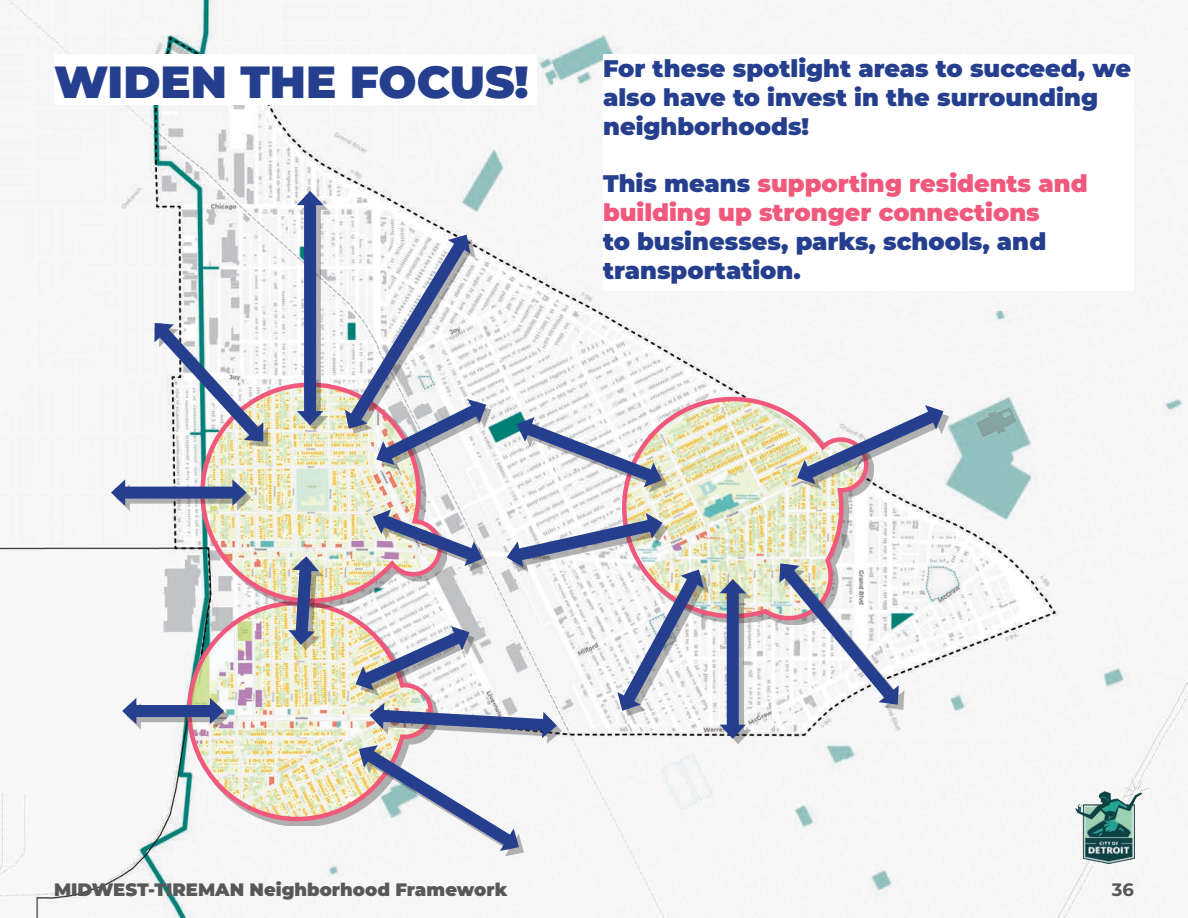
<style>
.page{position:relative;width:1188px;height:918px;background:#f6f6f7}
.page>*{position:absolute;margin:0;border:0;box-sizing:border-box;transform-origin:0 0}
.t1{font:900 45px "Montserrat";color:#253f8e}
.t2{font:900 24px/28.8px "Montserrat";color:#253f8e}
.t3{font:900 24px/28.8px "Montserrat";color:#f0597c}
.t4{font:900 18px "Montserrat";color:#57585a}
.t5{font:700 18px "Montserrat";color:#57585a}
.s1{color:#253f8e}
</style>
<div class="page">
<div style="left:54px;top:54px;width:483px;height:51px;background:#fff"></div>
<div style="left:116px;top:196px;width:832px;height:660px;background:#231f20;opacity:.33"></div>
<img style="left:289px;top:552px;width:30px;height:97px">
<div style="left:304px;top:200px;width:12px;height:216px;background:#253f8e"></div>
<svg style="left:297px;top:411px;width:26px;height:14px"></svg>
<svg style="left:297px;top:191px;width:26px;height:14px"></svg>
<div style="left:727px;top:588px;width:12px;height:142px;background:#253f8e"></div>
<svg style="left:720px;top:579px;width:26px;height:14px"></svg>
<svg style="left:720px;top:725px;width:26px;height:14px"></svg>
<svg style="left:509px;top:412px;width:160px;height:80px"></svg>
<svg style="left:789px;top:399px;width:162px;height:91px"></svg>
<svg style="left:769px;top:553px;width:140px;height:162px"></svg>
<div style="left:131px;top:705px;width:84px;height:12px;background:#253f8e"></div>
<svg style="left:210px;top:698px;width:14px;height:26px"></svg>
<svg style="left:122px;top:698px;width:14px;height:26px"></svg>
<svg style="left:144px;top:313px;width:130px;height:139px"></svg>
<svg style="left:337px;top:226px;width:157px;height:246px"></svg>
<svg style="left:348px;top:504px;width:363px;height:355px"></svg>
<div style="left:120px;top:487px;width:118px;height:12px;background:#253f8e"></div>
<svg style="left:232px;top:479px;width:15px;height:27px"></svg>
<svg style="left:111px;top:479px;width:14px;height:27px"></svg>
<div style="left:603px;top:54px;width:531px;height:237px;background:#fff"></div>
<img style="left:1076px;top:780px;width:73px;height:84px">
<h1 class="t1" style="left:54px;top:48px;width:476px">WIDEN THE FOCUS!</h1>
<p class="t2" style="left:603px;top:53px;width:530px">For these spotlight areas to succeed, we also have to invest in the surrounding neighborhoods!</p>
<p class="t3" style="left:603px;top:168px;width:486px"><span class="s1">This means</span> supporting residents and building up stronger connections</p>
<p class="t2" style="left:603px;top:226px;width:445px">to businesses, parks, schools, and transportation.</p>
<p class="t4" style="left:54px;top:877px;width:455px">MIDWEST-TIREMAN Neighborhood Framework</p>
<p class="t5" style="left:1112px;top:877px;width:24px">36</p>
</div>
